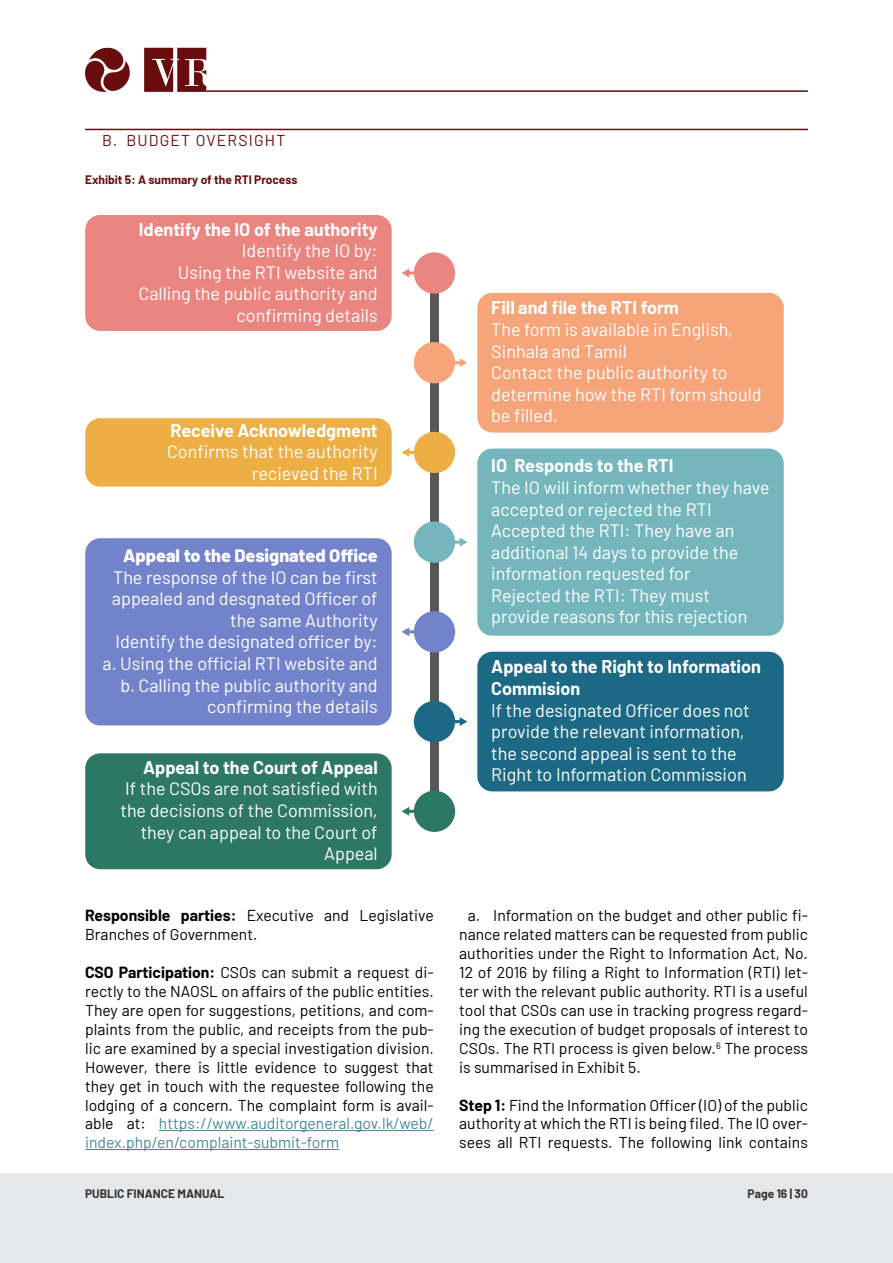
<style>
.page{position:relative;width:893px;height:1263px;background:#fff}
.page>*{position:absolute;margin:0;border:0;box-sizing:border-box;transform-origin:0 0}
.t1{font:18px/21.6px "Barlow";color:#fff;text-align:right}
.t2{font:15.75px/18.9px "Barlow";color:#000;text-align:justify}
.t3{font:15.75px "Barlow";letter-spacing:.075em;color:#680c0d}
.t4{font:700 12px "Barlow";color:#680c0d}
.t5{font:700 12px "Barlow";color:#333}
.s1{font-weight:700}
.s2{font-weight:800}
.s3{color:#49869d}
</style>
<div class="page">
<div style="left:0;top:1173px;width:893px;height:90px;background:#e6e7e9"></div>
<hr style="left:206px;top:90px;width:602px;height:2px;background:#680c0d">
<svg style="left:144px;top:48px;width:62px;height:44px"></svg>
<svg style="left:85px;top:47px;width:45px;height:45px"></svg>
<hr style="left:85px;top:129px;width:723px;height:1px;background:#680c0d">
<hr style="left:159px;top:1130px;width:275px;height:1px;background:#49869d">
<hr style="left:85px;top:1149px;width:254px;height:1px;background:#49869d">
<div style="left:477px;top:652px;width:307px;height:139px;background:#1c6985;border-radius:15px"></div>
<div style="left:85px;top:753px;width:307px;height:116px;background:#2d7765;border-radius:15px"></div>
<div style="left:85px;top:538px;width:307px;height:187px;background:#7383cb;border-radius:15px"></div>
<div style="left:477px;top:448px;width:307px;height:188px;background:#75b6bd;border-radius:15px"></div>
<div style="left:85px;top:418px;width:307px;height:69px;background:#edae43;border-radius:15px"></div>
<div style="left:477px;top:293px;width:307px;height:140px;background:#f6a479;border-radius:15px"></div>
<div style="left:85px;top:215px;width:307px;height:116px;background:#eb857f;border-radius:15px"></div>
<div style="left:430px;top:273px;width:9px;height:541px;background:#575756"></div>
<div style="left:414px;top:252px;width:41px;height:42px;background:#eb857f;border-radius:50%"></div>
<hr style="left:408px;top:271px;width:26px;height:3px;background:#eb857f">
<svg style="left:402px;top:268px;width:7px;height:9px"></svg>
<div style="left:414px;top:342px;width:41px;height:41px;background:#f6a479;border-radius:50%"></div>
<hr style="left:434px;top:361px;width:27px;height:3px;background:#f6a479">
<svg style="left:460px;top:358px;width:7px;height:9px"></svg>
<div style="left:414px;top:432px;width:41px;height:41px;background:#edae43;border-radius:50%"></div>
<hr style="left:408px;top:451px;width:26px;height:3px;background:#edae41">
<svg style="left:402px;top:448px;width:7px;height:9px"></svg>
<div style="left:414px;top:521px;width:41px;height:42px;background:#75b6bd;border-radius:50%"></div>
<hr style="left:434px;top:541px;width:27px;height:3px;background:#75b6bd">
<svg style="left:460px;top:538px;width:7px;height:9px"></svg>
<div style="left:414px;top:611px;width:41px;height:41px;background:#7383cb;border-radius:50%"></div>
<hr style="left:408px;top:630px;width:26px;height:3px;background:#7382c0">
<svg style="left:402px;top:627px;width:7px;height:9px"></svg>
<div style="left:414px;top:701px;width:41px;height:41px;background:#1c6985;border-radius:50%"></div>
<hr style="left:434px;top:720px;width:27px;height:3px;background:#1c6a86">
<svg style="left:460px;top:717px;width:7px;height:9px"></svg>
<div style="left:414px;top:791px;width:41px;height:41px;background:#2d7765;border-radius:50%"></div>
<hr style="left:408px;top:810px;width:26px;height:3px;background:#2d7865">
<svg style="left:402px;top:807px;width:7px;height:9px"></svg>
<p class="t3" style="left:102px;top:129px;width:185px">B. BUDGET OVERSIGHT</p>
<p class="t4" style="left:85px;top:171px;width:214px">Exhibit 5: A summary of the RTI Process</p>
<p class="t1" style="left:139px;top:217px;width:241px"><span class="s1">Identify the IO of the authority<br></span>Identify the IO by:<br>Using the RTI website and<br>Calling the public authority and confirming details</p>
<p class="t1" style="left:167px;top:418px;width:212px"><span class="s1">Receive Acknowledgment<br></span>Confirms that the authority recieved the RTI</p>
<p class="t1" style="left:102px;top:543px;width:277px"><span class="s2">Appeal to the Designated Office<br></span>The response of the IO can be first appealed and desgnated Officer of the same Authority<br>Identify the designated officer by: a. Using the official RTI website and b. Calling the public authority and confirming the details</p>
<p class="t1" style="left:120px;top:755px;width:259px"><span class="s1">Appeal to the Court of Appeal<br></span>If the CSOs are not satisfied with the decisions of the Commission, they can appeal to the Court of<br>Appeal</p>
<p class="t2" style="left:85px;top:905px;width:350px"><span class="s1">Responsible parties:</span> Executive and Legislative<br>Branches of Government.</p>
<p class="t2" style="left:85px;top:962px;width:350px"><span class="s1">CSO Participation:</span> CSOs can submit a request di&shy;rectly to the NAOSL on affairs of the public entities.<br>They are open for suggestions, petitions, and com&shy;plaints from the public, and receipts from the pub&shy;lic are examined by a special investigation division.<br>However, there is little evidence to suggest that they get in touch with the requestee following the lodging of a concern. The complaint form is avail&shy;able at: <span class="s3">https://www.auditorgeneral.gov.lk/web/ index.php/en/complaint-submit-form</span></p>
<p class="t1" style="left:491px;top:296px;width:272px;text-align:left"><span class="s1">Fill and file the RTI form<br></span>The form is available in English,<br>Sinhala and Tamil<br>Contact the public authority to determine how the RTI form should be filled.</p>
<p class="t1" style="left:491px;top:454px;width:280px;text-align:left"><span class="s1">IO Responds to the RTI<br></span>The IO will inform whether they have accepted or rejected the RTI<br>Accepted the RTI: They have an additional 14 days to provide the information requested for<br>Rejected the RTI: They must provide reasons for this rejection</p>
<p class="t1" style="left:491px;top:655px;width:271px;text-align:left"><span class="s1">Appeal to the Right to Information<br>Commision<br></span>If the designated Officer does not provide the relevant information, the second appeal is sent to the<br>Right to Information Commission</p>
<p class="t2" style="left:459px;top:905px;width:350px;text-indent:9px">a. Information on the budget and other public fi&shy;nance related matters can be requested from public authorities under the Right to Information Act, No.<br>12 of 2016 by filing a Right to Information (RTI) let&shy;ter with the relevant public authority. RTI is a useful tool that CSOs can use in tracking progress regard&shy;ing the execution of budget proposals of interest to CSOs. The RTI process is given below.<sup>6</sup> The process is summarised in Exhibit 5.</p>
<p class="t2" style="left:459px;top:1094px;width:350px"><span class="s1">Step 1:</span> Find the Information Officer (IO) of the public authority at which the RTI is being filed. The IO over&shy;sees all RTI requests. The following link contains</p>
<p class="t5" style="left:85px;top:1185px;width:141px">PUBLIC FINANCE MANUAL</p>
<p class="t5" style="left:748px;top:1185px;width:62px">Page 16 | 30</p>
</div>
